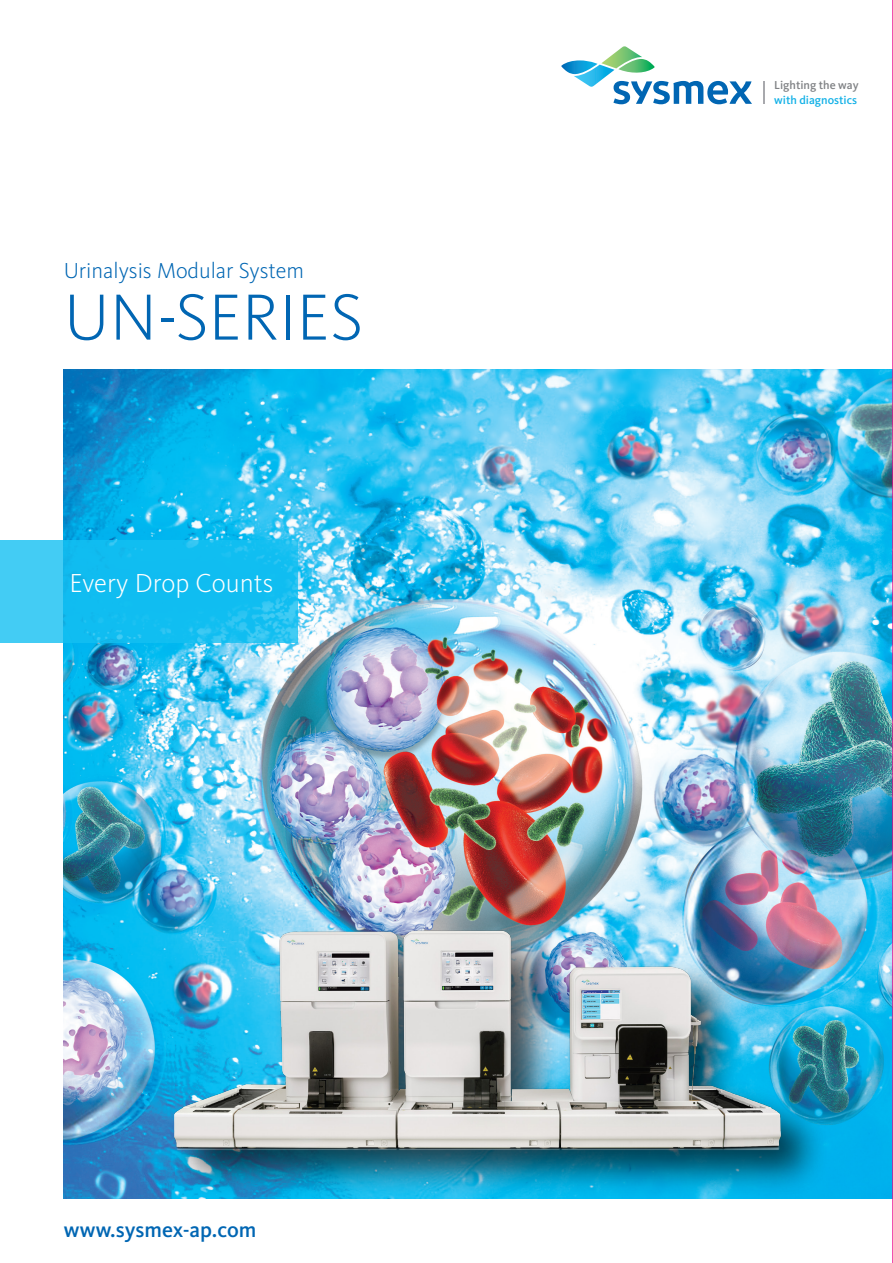
<style>
.page{position:relative;width:893px;height:1263px;background:#fff}
.page>*{position:absolute;margin:0;border:0;box-sizing:border-box;transform-origin:0 0}
.t1{font:300 67.5px "Kievit Pro";color:#0166b3}
.t2{font:300 27px "Kievit Pro";color:#fff}
.t3{font:300 22.5px "Kievit Pro";color:#0166b3}
.t4{font:500 21.75px "Kievit Pro";color:#0166b3}
.t5{font:500 12px/14.4px "Kievit Pro";color:#13b1e7}
.s1{color:#808285}
</style>
<div class="page">
<img style="left:0;top:0;width:893px;height:1263px">
<p class="t3" style="left:64px;top:257px;width:242px">Urinalysis Modular System</p>
<p class="t1" style="left:64px;top:277px;width:301px">UN-SERIES</p>
<p class="t2" style="left:70px;top:566px;width:205px">Every Drop Counts</p>
<p class="t4" style="left:64px;top:1217px;width:194px">www.sysmex-ap.com</p>
<p class="t5" style="left:774px;top:78px;width:86px"><span class="s1">Lighting the way </span>with diagnostics</p>
</div>
